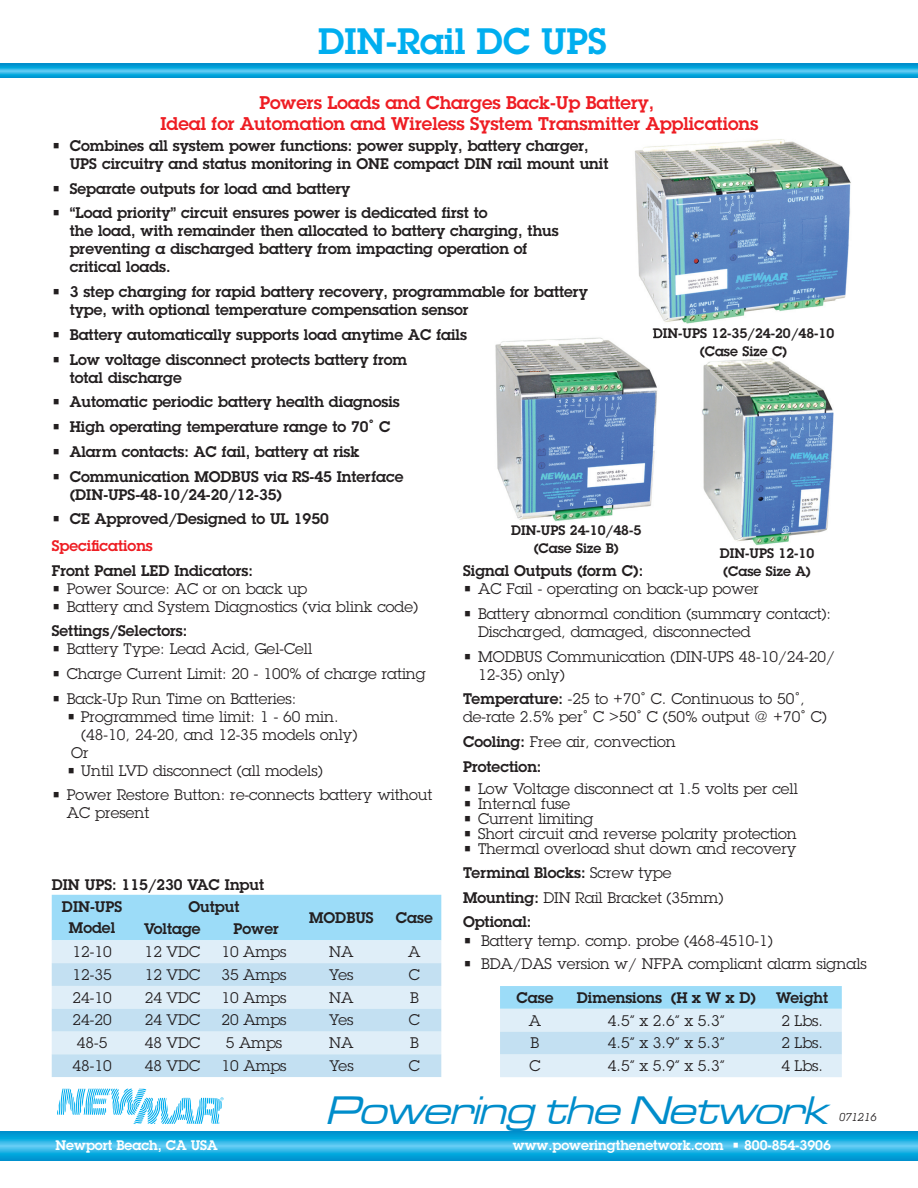
<style>
.page{position:relative;width:918px;height:1188px;background:#fff}
.page>*{position:absolute;margin:0;border:0;box-sizing:border-box;transform-origin:0 0}
.t1{font:italic 41.1px "Microgramma D Medi Exte";color:#008dcb}
.t2{font:600 36px "Lubalin Graph Std";color:#00aeef}
.t3{font:600 18px/21.6px "Lubalin Graph Std";color:#ee1d23;text-align:center}
.t4{font:15px/18px "Lubalin Graph Std";color:#231f20}
.t5{font:600 15px/18px "Lubalin Graph Std";color:#231f20}
.t6{font:600 15px "Lubalin Graph Std";color:#ee1d23}
.t7{font:600 13.5px/18px "Lubalin Graph Std";color:#231f20;text-align:center}
.t8{font:600 13.5px "Lubalin Graph Std";color:#fff}
.t9{font:italic 12px "Lubalin Graph EF";color:#231f20}
.s1{font-weight:600}
.s2{font-weight:400}
</style>
<div class="page">
<svg style="left:0;top:64px;width:869px;height:14px;background:#1baadf"></svg>
<svg style="left:0;top:1131px;width:864px;height:30px;background:#1cabdf"></svg>
<svg style="left:57px;top:1088px;width:167px;height:36px"></svg>
<svg style="left:869px;top:64px;width:49px;height:14px"></svg>
<svg style="left:864px;top:1131px;width:54px;height:30px;background:#1cabdf"></svg>
<img style="left:635px;top:139px;width:216px;height:185px">
<div style="left:52px;top:895px;width:389px;height:45px;background:#9cdcf8"></div>
<div style="left:52px;top:940px;width:389px;height:23px;background:#dfeef8"></div>
<svg style="left:52px;top:963px;width:389px;height:114px;background:#cee5f4"></svg>
<img style="left:702px;top:358px;width:132px;height:187px">
<img style="left:702px;top:356px;width:84px;height:2px">
<img style="left:495px;top:337px;width:162px;height:185px">
<svg style="left:653px;top:333px;width:10px;height:8px"></svg>
<svg style="left:500px;top:986px;width:342px;height:91px;background:#c7e6f6"></svg>
<h2 class="t2" style="left:318px;top:17px;width:290px">DIN-Rail DC UPS</h2>
<p class="t3" style="left:161px;top:91px;width:599px">Powers Loads and Charges Back-Up Battery,<br>Ideal for Automation and Wireless System Transmitter Applications</p>
<p class="t5" style="left:70px;top:136px;width:540px;text-indent:-18px">• Combines all system power functions: power supply, battery charger,<br>UPS circuitry and status monitoring in ONE compact DIN rail mount unit</p>
<p class="t5" style="left:52px;top:179px;width:300px">• Separate outputs for load and battery</p>
<p class="t5" style="left:70px;top:204px;width:491px;text-indent:-18px">• “Load priority” circuit ensures power is dedicated first to<br>the load, with remainder then allocated to battery charging, thus preventing a discharged battery from impacting operation of critical loads.</p>
<p class="t5" style="left:70px;top:283px;width:519px;text-indent:-18px">• 3 step charging for rapid battery recovery, programmable for battery type, with optional temperature compensation sensor</p>
<p class="t5" style="left:52px;top:325px;width:417px">• Battery automatically supports load anytime AC fails</p>
<p class="t5" style="left:70px;top:350px;width:339px;text-indent:-18px">• Low voltage disconnect protects battery from total discharge</p>
<p class="t5" style="left:52px;top:393px;width:349px">• Automatic periodic battery health diagnosis</p>
<p class="t5" style="left:52px;top:418px;width:340px">• High operating temperature range to 70˚ C</p>
<p class="t5" style="left:52px;top:442px;width:309px">• Alarm contacts: AC fail, battery at risk</p>
<p class="t5" style="left:70px;top:467px;width:335px;text-indent:-18px">• Communication MODBUS via RS-45 Interface (DIN-UPS-48-10/24-20/12-35)</p>
<p class="t5" style="left:52px;top:510px;width:278px">• CE Approved/Designed to UL 1950</p>
<p class="t7" style="left:653px;top:324px;width:183px">DIN-UPS 12-35/24-20/48-10 (Case Size C)</p>
<p class="t7" style="left:511px;top:521px;width:132px">DIN-UPS 24-10/48-5 (Case Size B)</p>
<p class="t6" style="left:52px;top:535px;width:103px">Specifications</p>
<p class="t7" style="left:720px;top:544px;width:96px;text-align:left">DIN-UPS 12-10 (Case Size A)</p>
<p class="t5" style="left:463px;top:561px;width:182px">Signal Outputs (form C):</p>
<p class="t4" style="left:463px;top:580px;width:297px">• AC Fail - operating on back-up power</p>
<p class="t4" style="left:478px;top:604px;width:355px;text-indent:-15px">• Battery abnormal condition (summary contact):<br>Discharged, damaged, disconnected</p>
<p class="t4" style="left:478px;top:647px;width:358px;text-indent:-15px">• MODBUS Communication (DIN-UPS 48-10/24-20/<br>12-35) only)</p>
<p class="t4" style="left:463px;top:690px;width:365px"><span class="s1">Temperature:</span> -25 to +70˚ C. Continuous to 50˚, de-rate 2.5% per˚ C &gt;50˚ C (50% output @ +70˚ C)</p>
<p class="t5" style="left:463px;top:729px;width:214px;line-height:24.8px">Cooling: <span class="s2">Free air, convection<br></span>Protection:</p>
<p class="t4" style="left:463px;top:779px;width:336px">• Low Voltage disconnect at 1.5 volts per cell</p>
<p class="t4" style="left:463px;top:794px;width:109px">• Internal fuse</p>
<p class="t4" style="left:463px;top:809px;width:132px">• Current limiting</p>
<p class="t4" style="left:463px;top:824px;width:335px">• Short circuit and reverse polarity protection</p>
<p class="t4" style="left:463px;top:836px;width:335px;line-height:24px">• Thermal overload shut down and recovery<br><span class="s1">Terminal Blocks:</span> Screw type</p>
<p class="t4" style="left:463px;top:886px;width:262px;line-height:24px"><span class="s1">Mounting:</span> DIN Rail Bracket (35mm)<br><span class="s1">Optional:</span></p>
<p class="t4" style="left:463px;top:931px;width:311px">• Battery temp. comp. probe (468-4510-1)</p>
<p class="t4" style="left:463px;top:955px;width:405px">• BDA/DAS version w/ NFPA compliant alarm signals</p>
<p class="t5" style="left:52px;top:561px;width:203px">Front Panel LED Indicators:</p>
<p class="t4" style="left:52px;top:580px;width:257px">• Power Source: AC or on back up</p>
<p class="t4" style="left:52px;top:598px;width:368px">• Battery and System Diagnostics (via blink code)</p>
<p class="t5" style="left:52px;top:621px;width:137px">Settings/Selectors:</p>
<p class="t4" style="left:52px;top:640px;width:262px">• Battery Type: Lead Acid, Gel-Cell</p>
<p class="t4" style="left:52px;top:664px;width:375px">• Charge Current Limit: 20 - 100% of charge rating</p>
<p class="t4" style="left:52px;top:689px;width:246px">• Back-Up Run Time on Batteries:</p>
<p class="t4" style="left:67px;top:707px;width:273px">• Programmed time limit: 1 - 60 min.</p>
<p class="t4" style="left:81px;top:725px;width:278px">(48-10, 24-20, and 12-35 models only)</p>
<p class="t4" style="left:71px;top:743px;width:19px">Or</p>
<p class="t4" style="left:67px;top:761px;width:258px">• Until LVD disconnect (all models)</p>
<p class="t4" style="left:67px;top:786px;width:367px;text-indent:-15px">• Power Restore Button: re-connects battery without<br>AC present</p>
<p class="t5" style="left:52px;top:875px;width:214px">DIN UPS: 115/230 VAC Input</p>
<p class="t5" style="left:62px;top:896px;width:62px;line-height:21px;text-align:center">DIN-UPS<br>Model</p>
<p class="t5" style="left:188px;top:897px;width:52px">Output</p>
<p class="t5" style="left:309px;top:908px;width:66px">MODBUS</p>
<p class="t5" style="left:396px;top:908px;width:38px">Case</p>
<p class="t5" style="left:144px;top:920px;width:58px">Voltage</p>
<p class="t5" style="left:234px;top:920px;width:47px">Power</p>
<p class="t4" style="left:72px;top:943px;width:41px">12-10</p>
<p class="t4" style="left:145px;top:943px;width:57px">12 VDC</p>
<p class="t4" style="left:221px;top:943px;width:67px">10 Amps</p>
<p class="t4" style="left:329px;top:943px;width:26px">NA</p>
<p class="t4" style="left:408px;top:943px;width:14px">A</p>
<p class="t4" style="left:72px;top:965px;width:41px">12-35</p>
<p class="t4" style="left:145px;top:965px;width:57px">12 VDC</p>
<p class="t4" style="left:221px;top:965px;width:67px">35 Amps</p>
<p class="t4" style="left:329px;top:965px;width:26px">Yes</p>
<p class="t4" style="left:409px;top:965px;width:13px">C</p>
<p class="t4" style="left:72px;top:988px;width:41px">24-10</p>
<p class="t4" style="left:145px;top:988px;width:57px">24 VDC</p>
<p class="t4" style="left:221px;top:988px;width:67px">10 Amps</p>
<p class="t4" style="left:329px;top:988px;width:26px">NA</p>
<p class="t4" style="left:410px;top:988px;width:10px">B</p>
<p class="t4" style="left:72px;top:1011px;width:41px">24-20</p>
<p class="t4" style="left:145px;top:1011px;width:57px">24 VDC</p>
<p class="t4" style="left:221px;top:1011px;width:67px">20 Amps</p>
<p class="t4" style="left:329px;top:1011px;width:26px">Yes</p>
<p class="t4" style="left:409px;top:1011px;width:13px">C</p>
<p class="t4" style="left:77px;top:1034px;width:32px">48-5</p>
<p class="t4" style="left:145px;top:1034px;width:57px">48 VDC</p>
<p class="t4" style="left:226px;top:1034px;width:58px">5 Amps</p>
<p class="t4" style="left:329px;top:1034px;width:26px">NA</p>
<p class="t4" style="left:410px;top:1034px;width:10px">B</p>
<p class="t4" style="left:73px;top:1057px;width:41px">48-10</p>
<p class="t4" style="left:145px;top:1057px;width:57px">48 VDC</p>
<p class="t4" style="left:221px;top:1057px;width:67px">10 Amps</p>
<p class="t4" style="left:329px;top:1057px;width:26px">Yes</p>
<p class="t4" style="left:409px;top:1057px;width:13px">C</p>
<p class="t5" style="left:517px;top:988px;width:38px">Case</p>
<p class="t5" style="left:577px;top:988px;width:181px">Dimensions (H x W x D)</p>
<p class="t5" style="left:776px;top:988px;width:53px">Weight</p>
<p class="t4" style="left:529px;top:1011px;width:14px">A</p>
<p class="t4" style="left:608px;top:1011px;width:118px">4.5” x 2.6” x 5.3”</p>
<p class="t4" style="left:781px;top:1011px;width:43px">2 Lbs.</p>
<p class="t4" style="left:531px;top:1034px;width:10px">B</p>
<p class="t4" style="left:608px;top:1034px;width:118px">4.5” x 3.9” x 5.3”</p>
<p class="t4" style="left:781px;top:1034px;width:43px">2 Lbs.</p>
<p class="t4" style="left:529px;top:1057px;width:13px">C</p>
<p class="t4" style="left:608px;top:1057px;width:118px">4.5” x 5.9” x 5.3”</p>
<p class="t4" style="left:781px;top:1057px;width:43px">4 Lbs.</p>
<h1 class="t1" style="left:325px;top:1084px;width:516px">Powering the Network</h1>
<p class="t9" style="left:839px;top:1110px;width:39px">071216</p>
<p class="t8" style="left:56px;top:1136px;width:164px">Newport Beach, CA USA</p>
<p class="t8" style="left:513px;top:1136px;width:320px">www.poweringthenetwork.com • 800-854-3906</p>
</div>
